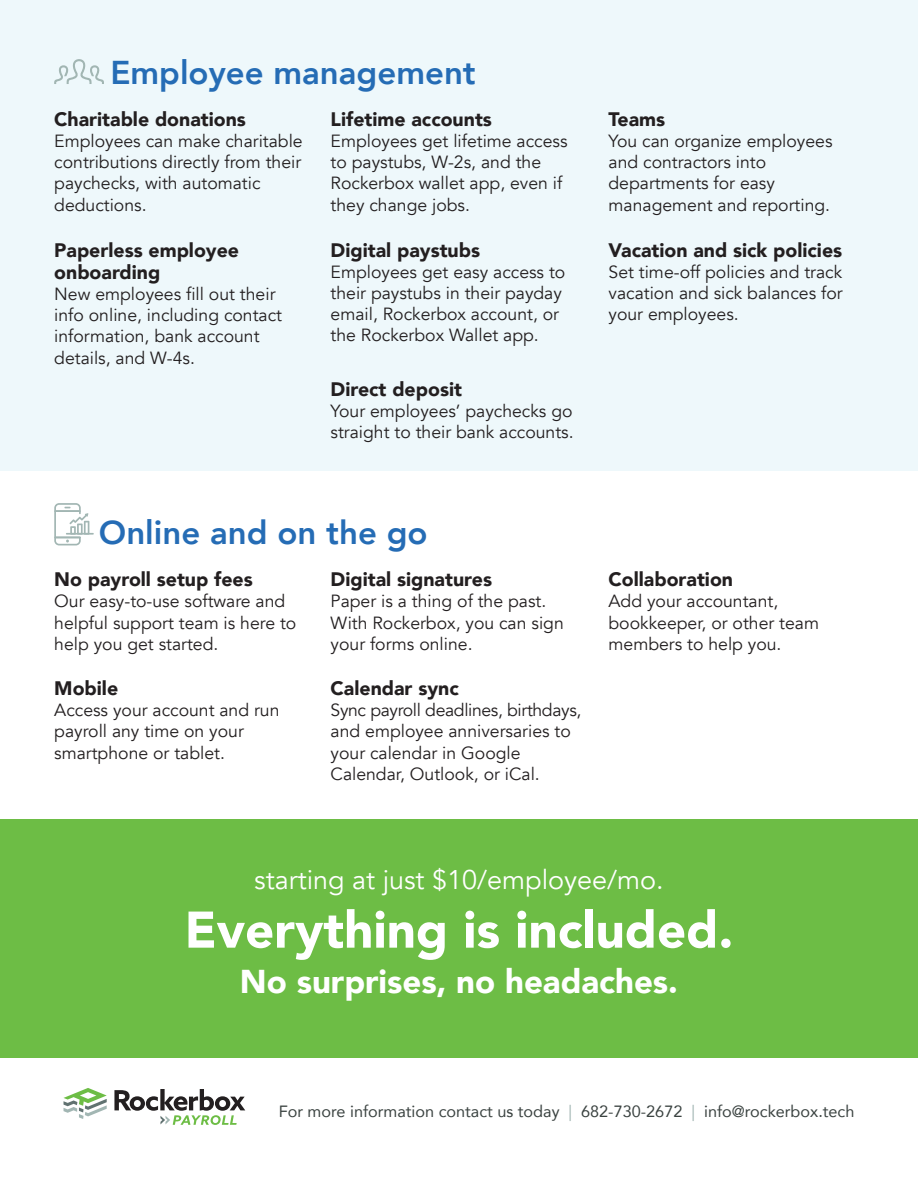
<style>
.page{position:relative;width:918px;height:1188px;background:#fff}
.page>*{position:absolute;margin:0;border:0;box-sizing:border-box;transform-origin:0 0}
.t1{font:900 51px "Avenir";color:#fff}
.t2{font:800 33px "Avenir";color:#256cb5}
.t3{font:900 33px "Avenir";color:#fff}
.t4{font:27px "Avenir";color:#fff}
.t5{font:900 19.5px/22.5px "Avenir";color:#231f20}
.t6{font:17.7px/21.1px "Avenir";color:#231f20}
.t7{font:16.2px "Avenir";color:#3a4240}
.s1{color:#a2b6b3}
</style>
<div class="page">
<div style="left:0;top:819px;width:918px;height:239px;background:#6dbd45"></div>
<div style="left:0;top:0;width:918px;height:470px;background:#eef8fb"></div>
<svg style="left:114px;top:1089px;width:131px;height:36px"></svg>
<svg style="left:64px;top:1088px;width:43px;height:31px"></svg>
<svg style="left:54px;top:59px;width:50px;height:25px"></svg>
<hr style="left:66px;top:533px;width:28px;height:2px;background:#a2b6b3">
<svg style="left:54px;top:503px;width:35px;height:42px"></svg>
<h2 class="t2" style="left:110px;top:47px;width:367px">Employee management</h2>
<p class="t5" style="left:54px;top:108px;width:193px">Charitable donations</p>
<p class="t6" style="left:54px;top:131px;width:250px">Employees can make charitable contributions directly from their paychecks, with automatic deductions.</p>
<p class="t5" style="left:54px;top:238px;width:186px">Paperless employee onboarding</p>
<p class="t6" style="left:54px;top:284px;width:229px">New employees fill out their info online, including contact information, bank account details, and W-4s.</p>
<p class="t5" style="left:331px;top:108px;width:163px">Lifetime accounts</p>
<p class="t6" style="left:331px;top:131px;width:238px">Employees get lifetime access to paystubs, W-2s, and the<br>Rockerbox wallet app, even if they change jobs.</p>
<p class="t5" style="left:331px;top:238px;width:151px">Digital paystubs</p>
<p class="t6" style="left:331px;top:261px;width:236px">Employees get easy access to their paystubs in their payday email, Rockerbox account, or the Rockerbox Wallet app.</p>
<p class="t5" style="left:331px;top:378px;width:133px">Direct deposit</p>
<p class="t6" style="left:331px;top:401px;width:245px">Your employees’ paychecks go straight to their bank accounts.</p>
<p class="t5" style="left:609px;top:108px;width:58px">Teams</p>
<p class="t6" style="left:609px;top:131px;width:225px">You can organize employees and contractors into departments for easy management and reporting.</p>
<p class="t5" style="left:609px;top:238px;width:235px">Vacation and sick policies</p>
<p class="t6" style="left:609px;top:261px;width:236px;text-align:justify">Set time-off policies and track vacation and sick balances for your employees.</p>
<h2 class="t2" style="left:99px;top:507px;width:330px">Online and on the go</h2>
<p class="t5" style="left:54px;top:568px;width:200px">No payroll setup fees</p>
<p class="t6" style="left:54px;top:591px;width:244px">Our easy-to-use software and helpful support team is here to help you get started.</p>
<p class="t5" style="left:331px;top:677px;width:130px">Calendar sync</p>
<p class="t6" style="left:331px;top:700px;width:252px">Sync payroll deadlines, birthdays, and employee anniversaries to your calendar in Google<br>Calendar, Outlook, or iCal.</p>
<p class="t5" style="left:331px;top:568px;width:163px">Digital signatures</p>
<p class="t6" style="left:331px;top:591px;width:235px">Paper is a thing of the past.<br>With Rockerbox, you can sign your forms online.</p>
<p class="t5" style="left:54px;top:677px;width:65px">Mobile</p>
<p class="t6" style="left:54px;top:700px;width:227px">Access your account and run payroll any time on your smartphone or tablet.</p>
<p class="t5" style="left:609px;top:568px;width:126px">Collaboration</p>
<p class="t6" style="left:609px;top:591px;width:212px">Add your accountant, bookkeeper, or other team members to help you.</p>
<h3 class="t4" style="left:254px;top:864px;width:411px">starting at just $10/employee/mo.</h3>
<h1 class="t1" style="left:185px;top:886px;width:550px">Everything is included.</h1>
<h2 class="t3" style="left:240px;top:953px;width:440px">No surprises, no headaches.</h2>
<p class="t7" style="left:279px;top:1098px;width:577px">For more information contact us today <span class="s1">|</span> 682-730-2672 <span class="s1">|</span> info@rockerbox.tech</p>
</div>
